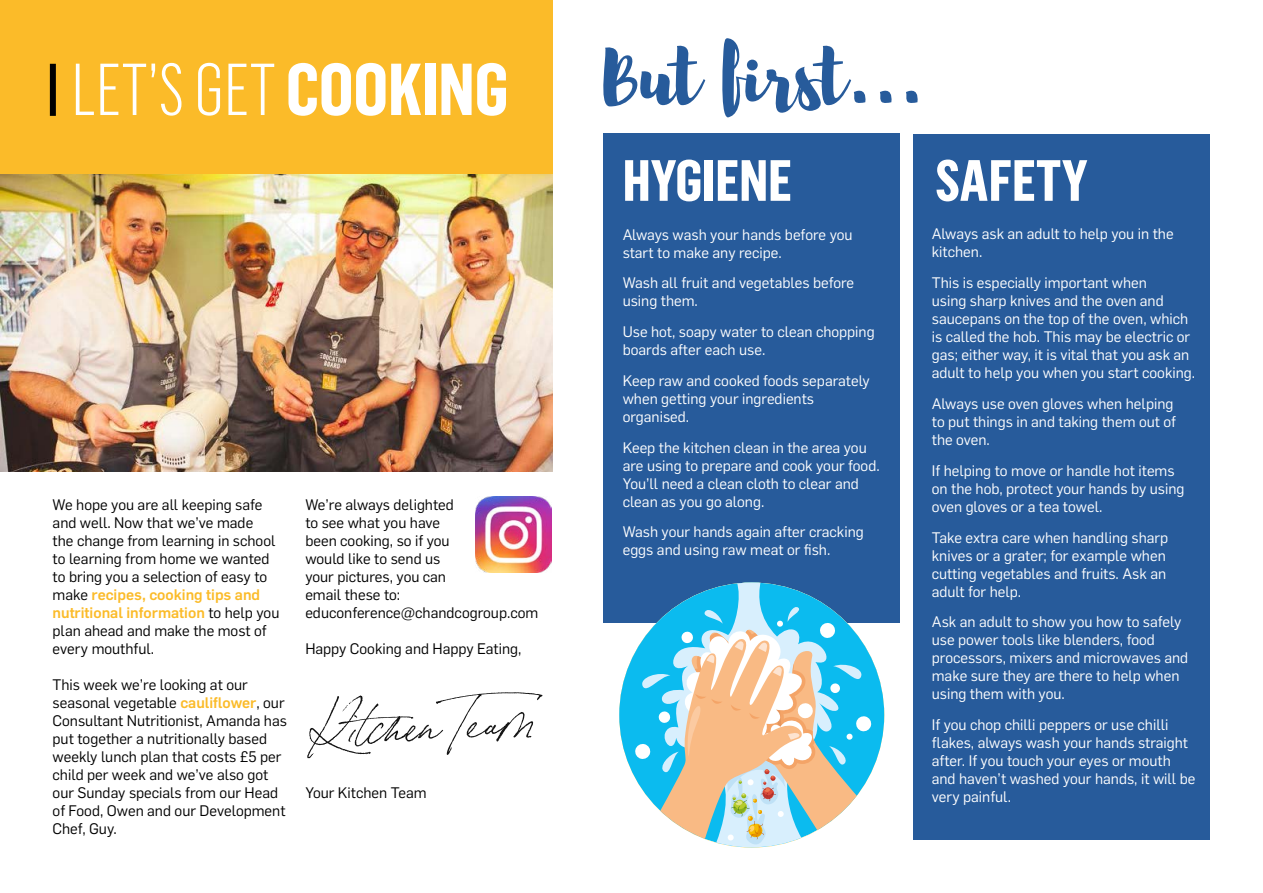
<style>
.page{position:relative;width:1263px;height:893px;background:#fff}
.page>*{position:absolute;margin:0;border:0;box-sizing:border-box;transform-origin:0 0}
.t1{font:300 72px "Flama Cond";color:#fff}
.t2{font:72px "Brusher";color:#275b9b}
.t3{font:700 57px "Flama Cond";color:#fff}
.t4{font:52.8px "Bon Vivant";color:#131313}
.t5{font:15px/18px "Flama";color:#fff}
.t6{font:15px/18px "Flama";color:#000}
.s1{font-weight:700}
.s2{font-weight:500;color:#fbbb29}
</style>
<div class="page">
<div style="left:0;top:0;width:552px;height:174px;background:#fbbb29"></div>
<div style="left:603px;top:134px;width:297px;height:489px;background:#275b9b"></div>
<div style="left:913px;top:134px;width:297px;height:705px;background:#275b9b"></div>
<div style="left:50px;top:64px;width:6px;height:52px;background:#000"></div>
<img style="left:0;top:174px;width:552px;height:297px">
<svg style="left:619px;top:654px;width:265px;height:122px;fill:#0bbbef"></svg>
<svg style="left:679px;top:583px;width:145px;height:264px"></svg>
<svg style="left:634px;top:604px;width:238px;height:242px"></svg>
<img style="left:475px;top:496px;width:77px;height:77px">
<h1 class="t1" style="left:71px;top:42px;width:439px">LET’S GET <span class="s1">COOKING</span></h1>
<p class="t6" style="left:53px;top:494px;width:228px">We hope you are all keeping safe and well. Now that we’ve made<br>the change from learning in school to learning from home we wanted to bring you a selection of easy to make <span class="s2">recipes, cooking tips and nutritional information</span> to help you plan ahead and make the most of every mouthful.</p>
<p class="t6" style="left:53px;top:674px;width:236px">This week we’re looking at our seasonal vegetable <span class="s2">cauliflower</span>, our<br>Consultant Nutritionist, Amanda has put together a nutritionally based weekly lunch plan that costs £5 per child per week and we’ve also got our Sunday specials from our Head of Food, Owen and our Development<br>Chef, Guy.</p>
<p class="t6" style="left:305px;top:494px;width:234px">We’re always delighted<br>to see what you have<br>been cooking, so if you<br>would like to send us<br>your pictures, you can<br>email these to: educonference@chandcogroup.com</p>
<p class="t6" style="left:305px;top:638px;width:218px">Happy Cooking and Happy Eating,</p>
<h3 class="t4" style="left:308px;top:694px;width:225px;rotate:-3deg">KitchenTeam</h3>
<p class="t6" style="left:305px;top:782px;width:123px">Your Kitchen Team</p>
<h1 class="t2" style="left:603px;top:38px;width:323px">But first...</h1>
<h2 class="t3" style="left:623px;top:143px;width:171px">HYGIENE</h2>
<h2 class="t3" style="left:935px;top:143px;width:154px">SAFETY</h2>
<p class="t5" style="left:623px;top:224px;width:231px">Always wash your hands before you start to make any recipe.</p>
<p class="t5" style="left:623px;top:273px;width:233px">Wash all fruit and vegetables before using them.</p>
<p class="t5" style="left:623px;top:322px;width:254px">Use hot, soapy water to clean chopping boards after each use.</p>
<p class="t5" style="left:623px;top:371px;width:249px">Keep raw and cooked foods separately when getting your ingredients organised.</p>
<p class="t5" style="left:623px;top:437px;width:259px">Keep the kitchen clean in the area you are using to prepare and cook your food.<br>You’ll need a clean cloth to clear and clean as you go along.</p>
<p class="t5" style="left:623px;top:522px;width:243px">Wash your hands again after cracking eggs and using raw meat or fish.</p>
<p class="t5" style="left:932px;top:224px;width:243px">Always ask an adult to help you in the kitchen.</p>
<p class="t5" style="left:932px;top:273px;width:265px">This is especially important when<br>using sharp knives and the oven and saucepans on the top of the oven, which is called the hob. This may be electric or gas; either way, it is vital that you ask an adult to help you when you start cooking.</p>
<p class="t5" style="left:932px;top:394px;width:246px">Always use oven gloves when helping to put things in and taking them out of the oven.</p>
<p class="t5" style="left:932px;top:461px;width:254px">If helping to move or handle hot items on the hob, protect your hands by using oven gloves or a tea towel.</p>
<p class="t5" style="left:932px;top:527px;width:238px">Take extra care when handling sharp knives or a grater; for example when cutting vegetables and fruits. Ask an adult for help.</p>
<p class="t5" style="left:932px;top:612px;width:258px">Ask an adult to show you how to safely use power tools like blenders, food processors, mixers and microwaves and make sure they are there to help when using them with you.</p>
<p class="t5" style="left:932px;top:715px;width:265px">If you chop chilli peppers or use chilli flakes, always wash your hands straight after. If you touch your eyes or mouth and haven’t washed your hands, it will be very painful.</p>
</div>
